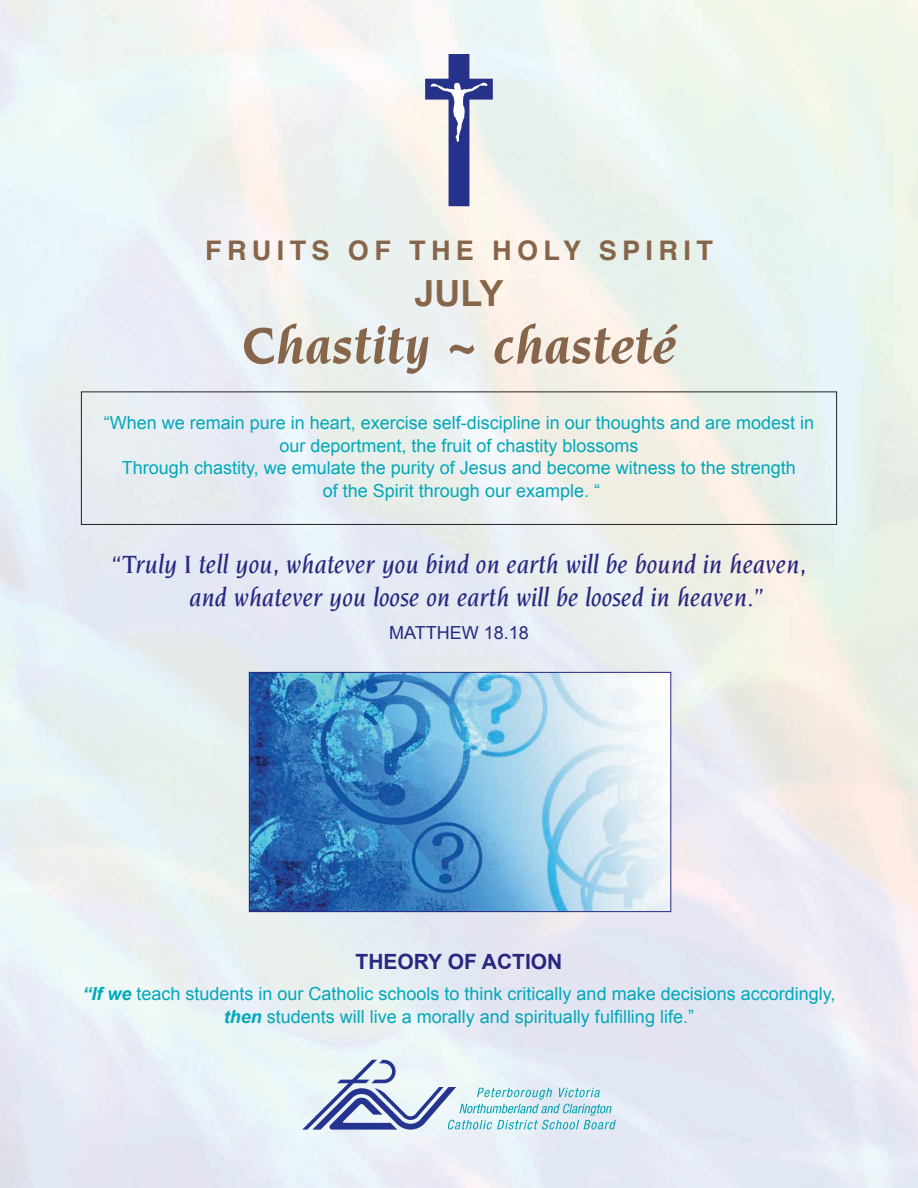
<style>
.page{position:relative;width:918px;height:1188px;background:#fff}
.page>*{position:absolute;margin:0;border:0;box-sizing:border-box;transform-origin:0 0}
.t1{font:italic 700 54px "Novarese";color:#86654b}
.t2{font:700 36px "Arial";color:#86654b}
.t3{font:italic 500 27px/33px "Novarese";color:#292780}
.t4{font:700 27px "Helvetica";letter-spacing:.2em;color:#86654b}
.t5{font:700 21px "Arial";color:#292780}
.t6{font:18px/22.5px "Arial";color:#00a8b9;text-align:center}
.t7{font:18px "Arial";color:#292780}
.s1{font-weight:700;font-style:italic}
</style>
<div class="page">
<img style="left:0;top:0;width:918px;height:1188px">
<svg style="left:302px;top:1060px;width:314px;height:70px;background:#c3d5e6"></svg>
<svg style="left:425px;top:54px;width:68px;height:152px;background:#aeb0cb"></svg>
<div style="left:81px;top:392px;width:756px;height:133px;border:1px solid #231f20"></div>
<img style="left:251px;top:674px;width:418px;height:236px">
<div style="left:249px;top:672px;width:422px;height:240px;border:1px solid #292780"></div>
<h3 class="t4" style="left:205px;top:239px;width:509px">FRUITS OF THE HOLY SPIRIT</h3>
<h2 class="t2" style="left:415px;top:273px;width:90px">JULY</h2>
<h1 class="t1" style="left:242px;top:322px;width:435px">Chastity ~ chasteté</h1>
<p class="t6" style="left:104px;top:412px;width:712px">“when we remain pure in heart, exercise self-discipline in our thoughts and are modest in our deportment, the fruit of chastity blossoms<br>Through chastity, we emulate the purity of Jesus and become witness to the strength<br>of the spirit through our example. “</p>
<h3 class="t3" style="left:190px;top:549px;width:618px;text-indent:-78px">“Truly I tell you, whatever you bind on earth will be bound in heaven, and whatever you loose on earth will be loosed in heaven.”</h3>
<p class="t7" style="left:389px;top:623px;width:141px">maTThEw 18.18</p>
<p class="t5" style="left:356px;top:950px;width:208px">THEORY OF ACTION</p>
<p class="t6" style="left:82px;top:983px;width:754px"><span class="s1">“If we</span> teach students in our Catholic schools to think critically and make decisions accordingly, <span class="s1">then</span> students will live a morally and spiritually fulfilling life.”</p>
</div>
